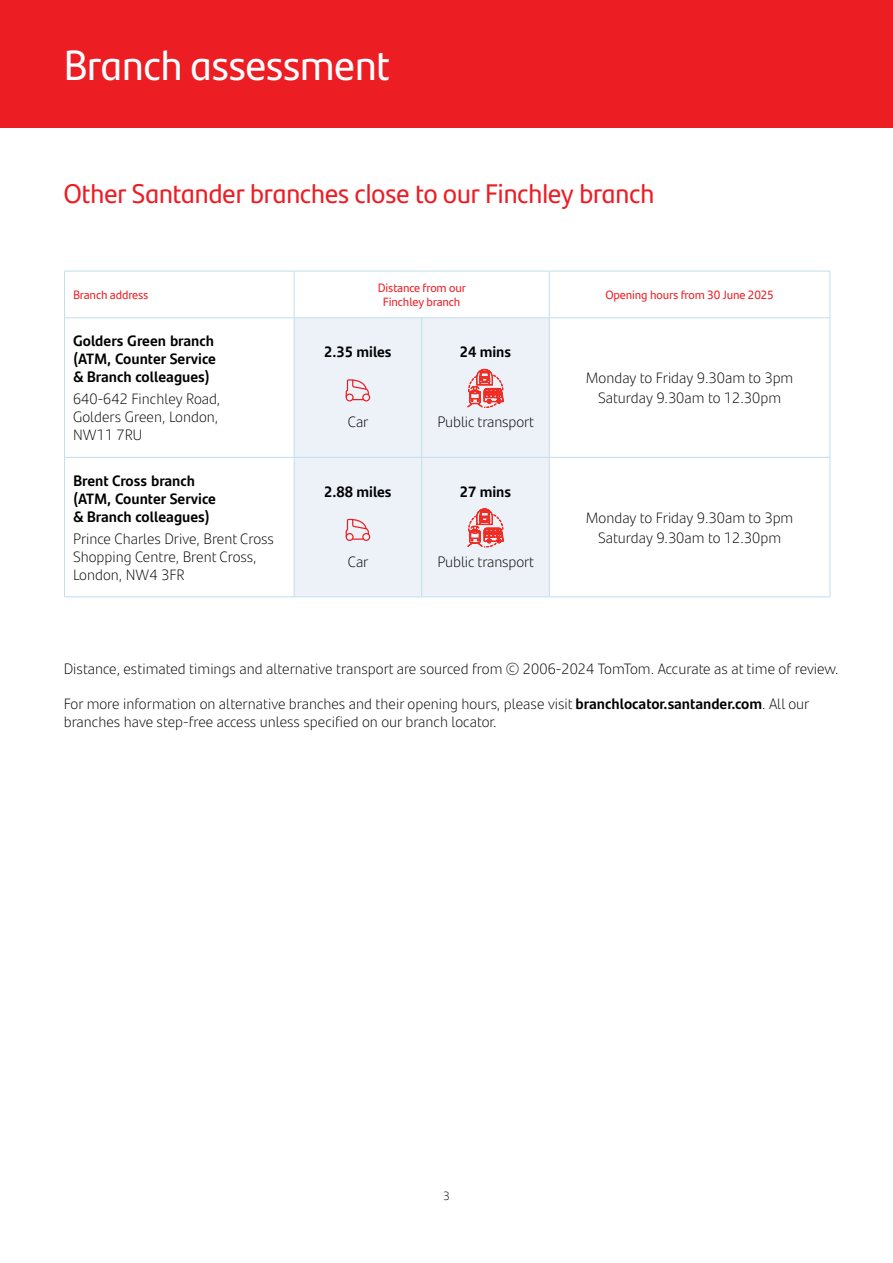
<style>
.page{position:relative;width:893px;height:1263px;background:#fff}
.page>*{position:absolute;margin:0;border:0;box-sizing:border-box;transform-origin:0 0}
.t1{font:42px "Santander Headline";color:#fff}
._11pt_Body_Copy{font:27px "Santander Headline";color:#ed1d24}
._11pt_Body_Copy-2{font:300 15px/18px "Santander Text";color:#000}
._11pt_Body_Copy-3{font:700 15px/18px "Santander Text";color:#000}
.Table_Title__Left{font:700 15px "Santander Text";color:#000}
.Table_Heading__Centred{font:12px/14.4px "Santander Text";letter-spacing:-.01em;color:#ed1d24;text-align:center}
.t2{font:300 12px "Santander Text";color:#000}
.s1{font-weight:700}
</style>
<div class="page">
<svg style="left:65px;top:272px;width:765px;height:46px"></svg>
<svg style="left:65px;top:319px;width:765px;height:278px"></svg>
<div style="left:295px;top:319px;width:254px;height:278px;background:#ecf2f8"></div>
<hr style="left:64px;top:271px;width:1px;height:47px;background:#c2dded">
<hr style="left:64px;top:271px;width:230px;height:1px;background:#c2dded">
<hr style="left:294px;top:271px;width:1px;height:47px;background:#c2dded">
<hr style="left:294px;top:271px;width:128px;height:1px;background:#c2dded">
<hr style="left:422px;top:271px;width:127px;height:1px;background:#c2dded">
<hr style="left:549px;top:271px;width:1px;height:47px;background:#c2dded">
<hr style="left:549px;top:271px;width:281px;height:1px;background:#c2dded">
<hr style="left:830px;top:271px;width:1px;height:47px;background:#c2dded">
<hr style="left:64px;top:318px;width:1px;height:139px;background:#c2dded">
<hr style="left:64px;top:458px;width:1px;height:139px;background:#c2dded">
<hr style="left:64px;top:318px;width:230px;height:1px;background:#c2dded">
<hr style="left:64px;top:457px;width:230px;height:1px;background:#c2dded">
<hr style="left:64px;top:597px;width:230px;height:1px;background:#c2dded">
<hr style="left:294px;top:318px;width:1px;height:139px;background:#c2dded">
<hr style="left:294px;top:458px;width:1px;height:139px;background:#c2dded">
<hr style="left:294px;top:318px;width:128px;height:1px;background:#c2dded">
<hr style="left:294px;top:457px;width:128px;height:1px;background:#c2dded">
<hr style="left:294px;top:597px;width:128px;height:1px;background:#c2dded">
<hr style="left:421px;top:318px;width:1px;height:139px;background:#c2dded">
<hr style="left:421px;top:458px;width:1px;height:139px;background:#c2dded">
<hr style="left:422px;top:318px;width:127px;height:1px;background:#c2dded">
<hr style="left:422px;top:457px;width:127px;height:1px;background:#c2dded">
<hr style="left:422px;top:597px;width:127px;height:1px;background:#c2dded">
<hr style="left:549px;top:318px;width:1px;height:139px;background:#c2dded">
<hr style="left:549px;top:458px;width:1px;height:139px;background:#c2dded">
<hr style="left:549px;top:318px;width:281px;height:1px;background:#c2dded">
<hr style="left:549px;top:457px;width:281px;height:1px;background:#c2dded">
<hr style="left:830px;top:318px;width:1px;height:139px;background:#c2dded">
<hr style="left:830px;top:458px;width:1px;height:139px;background:#c2dded">
<hr style="left:549px;top:597px;width:281px;height:1px;background:#c2dded">
<svg style="left:345px;top:379px;width:25px;height:21px"></svg>
<div style="left:362px;top:393px;width:8px;height:8px;border:1px solid #ed1d24;border-radius:50%"></div>
<div style="left:346px;top:393px;width:8px;height:8px;border:1px solid #ed1d24;border-radius:50%"></div>
<svg style="left:468px;top:369px;width:35px;height:39px"></svg>
<svg style="left:345px;top:518px;width:25px;height:22px"></svg>
<div style="left:362px;top:533px;width:8px;height:8px;border:1px solid #ed1d24;border-radius:50%"></div>
<div style="left:346px;top:533px;width:8px;height:8px;border:1px solid #ed1d24;border-radius:50%"></div>
<svg style="left:468px;top:509px;width:35px;height:38px"></svg>
<div style="left:0;top:0;width:893px;height:128px;background:#ed1d24"></div>
<p class="t1" style="left:64px;top:33px;width:328px">Branch assessment</p>
<p class="_11pt_Body_Copy" style="left:64px;top:173px;width:592px">Other Santander branches close to our Finchley branch</p>
<p class="Table_Heading__Centred" style="left:73px;top:287px;width:77px">Branch address</p>
<p class="Table_Heading__Centred" style="left:378px;top:280px;width:90px">Distance from our<br>Finchley branch</p>
<p class="Table_Heading__Centred" style="left:605px;top:287px;width:170px">Opening hours from 30 June 2025</p>
<p class="_11pt_Body_Copy-3" style="left:73px;top:331px;width:144px">Golders Green branch (ATM, Counter Service &amp; Branch colleagues)</p>
<p class="_11pt_Body_Copy-2" style="left:73px;top:389px;width:149px">640-642 Finchley Road,<br>Golders Green, London,<br>NW11 7RU</p>
<p class="Table_Title__Left" style="left:324px;top:340px;width:69px">2.35 miles</p>
<p class="Table_Title__Left" style="left:460px;top:340px;width:53px">24 mins</p>
<p class="_11pt_Body_Copy-2" style="left:586px;top:368px;width:209px;line-height:19.5px;text-align:center">Monday to Friday 9.30am to 3pm<br>Saturday 9.30am to 12.30pm</p>
<p class="_11pt_Body_Copy-2" style="left:348px;top:412px;width:22px">Car</p>
<p class="_11pt_Body_Copy-2" style="left:437px;top:412px;width:98px">Public transport</p>
<p class="_11pt_Body_Copy-3" style="left:73px;top:470px;width:144px">Brent Cross branch (ATM, Counter Service &amp; Branch colleagues)</p>
<p class="_11pt_Body_Copy-2" style="left:73px;top:529px;width:202px">Prince Charles Drive, Brent Cross<br>Shopping Centre, Brent Cross,<br>London, NW4 3FR</p>
<p class="Table_Title__Left" style="left:324px;top:480px;width:69px">2.88 miles</p>
<p class="_11pt_Body_Copy-2" style="left:348px;top:552px;width:22px">Car</p>
<p class="Table_Title__Left" style="left:460px;top:480px;width:53px">27 mins</p>
<p class="_11pt_Body_Copy-2" style="left:437px;top:552px;width:98px">Public transport</p>
<p class="_11pt_Body_Copy-2" style="left:586px;top:507px;width:209px;line-height:19.5px;text-align:center">Monday to Friday 9.30am to 3pm<br>Saturday 9.30am to 12.30pm</p>
<p class="_11pt_Body_Copy-2" style="left:64px;top:659px;width:776px">Distance, estimated timings and alternative transport are sourced from © 2006-2024 TomTom. Accurate as at time of review.</p>
<p class="_11pt_Body_Copy-2" style="left:64px;top:694px;width:747px">For more information on alternative branches and their opening hours, please visit <span class="s1">branchlocator.santander.com</span>. All our branches have step-free access unless specified on our branch locator.</p>
<p class="t2" style="left:443px;top:1186px;width:8px">3</p>
</div>
